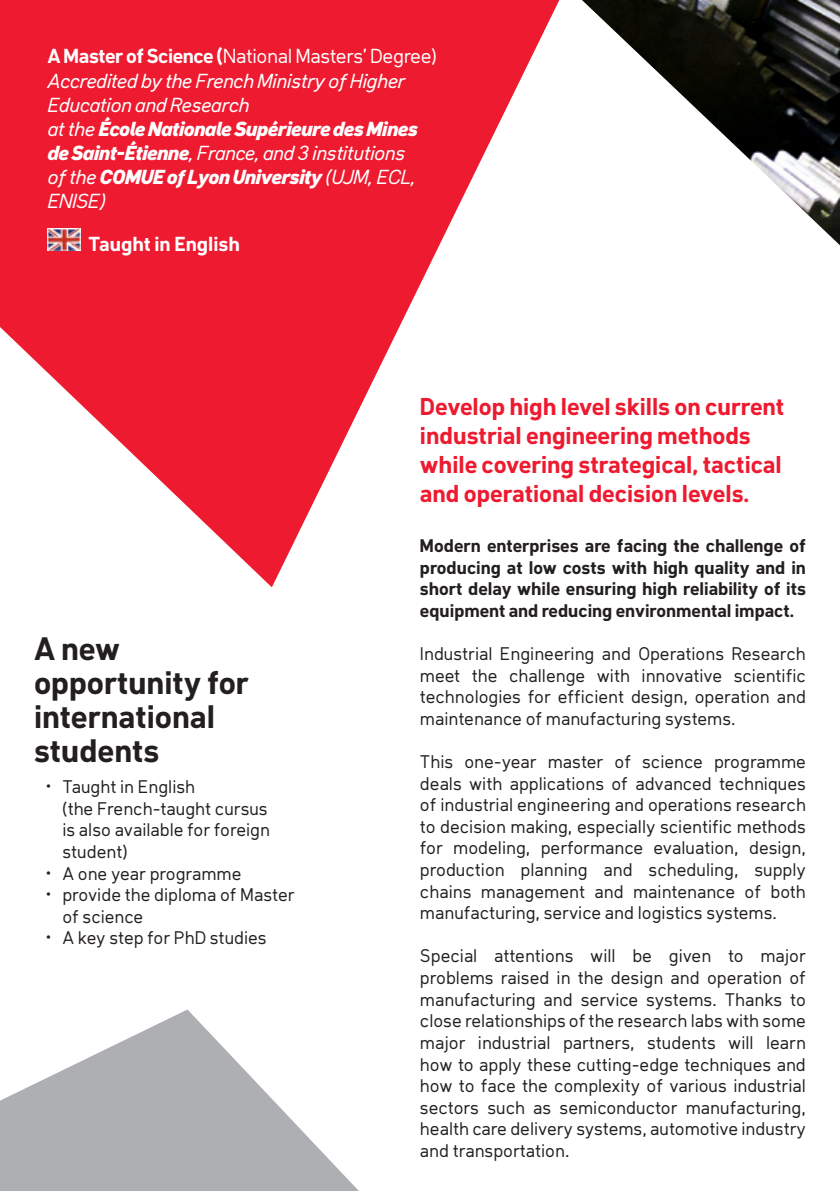
<style>
.page{position:relative;width:840px;height:1191px;background:#fff}
.page>*{position:absolute;margin:0;border:0;box-sizing:border-box;transform-origin:0 0}
.Style_de_paragraphe_3{font:700 32px/34px "Klima";color:#231f20}
.t1{font:700 24px/28.8px "Klima";color:#ee1a30}
.t2{font:italic 20px/24px "Klima";letter-spacing:-.02em;color:#fff}
.t3{font:20px "Klima";letter-spacing:-.02em;color:#fff}
.t4{font:italic 800 20px "Klima";letter-spacing:-.02em;color:#fff}
.Style_de_paragraphe_1{font:700 20px "Klima";color:#fff}
.t5{font:18px/21.6px "Klima";color:#231f20;text-align:justify}
.t6{font:700 18px/21.6px "Klima";color:#231f20;text-align:justify}
.s1{font-weight:700}
.s2{font-weight:400}
.s3{font-weight:800}
.s4{font-size:20px}
</style>
<div class="page">
<img style="left:582px;top:0;width:257px;height:245px">
<svg style="left:0;top:0;width:559px;height:587px;fill:#ee1a30"></svg>
<img style="left:47px;top:228px;width:34px;height:22px">
<svg style="left:0;top:1009px;width:359px;height:182px;fill:#aeafb3"></svg>
<p class="t3" style="left:47px;top:42px;width:391px"><span class="s1">A Master of Science (</span>National Masters’ Degree)</p>
<p class="t2" style="left:47px;top:67px;width:359px">Accredited by the French Ministry of Higher<br>Education and Research</p>
<p class="t4" style="left:47px;top:113px;width:371px"><span class="s2">at the</span> École Nationale Supérieure des Mines</p>
<p class="t2" style="left:47px;top:139px;width:369px"><span class="s3">de Saint-Étienne</span>, France, and 3 institutions of the <span class="s3">COMUE of Lyon University</span> (UJM, ECL,<br>ENISE)</p>
<p class="Style_de_paragraphe_1" style="left:89px;top:228px;width:153px">Taught in English</p>
<p class="Style_de_paragraphe_3" style="left:34px;top:629px;width:216px">A new opportunity for international students</p>
<p class="t5" style="left:62px;top:775px;width:209px;text-align:left;text-indent:-17px"><span class="s4">•</span> Taught in English<br>(the French-taught cursus is also available for foreign student)</p>
<p class="t5" style="left:45px;top:861px;width:197px"><span class="s4">•</span> A one year programme</p>
<p class="t5" style="left:62px;top:883px;width:233px;text-indent:-17px"><span class="s4">•</span> provide the diploma of Master of science</p>
<p class="t5" style="left:45px;top:926px;width:223px"><span class="s4">•</span> A key step for PhD studies</p>
<p class="t1" style="left:420px;top:390px;width:366px">Develop high level skills on current industrial engineering methods while covering strategical, tactical and operational decision levels.</p>
<p class="t6" style="left:420px;top:533px;width:387px">Modern enterprises are facing the challenge of producing at low costs with high quality and in short delay while ensuring high reliability of its equipment and reducing environmental impact.</p>
<p class="t5" style="left:420px;top:642px;width:387px">Industrial Engineering and Operations Research meet the challenge with innovative scientific technologies for efficient design, operation and maintenance of manufacturing systems.</p>
<p class="t5" style="left:420px;top:750px;width:387px">This one-year master of science programme deals with applications of advanced techniques of industrial engineering and operations research to decision making, especially scientific methods for modeling, performance evaluation, design, production planning and scheduling, supply chains management and maintenance of both manufacturing, service and logistics systems.</p>
<p class="t5" style="left:420px;top:944px;width:387px">Special attentions will be given to major problems raised in the design and operation of manufacturing and service systems. Thanks to close relationships of the research labs with some major industrial partners, students will learn how to apply these cutting-edge techniques and how to face the complexity of various industrial sectors such as semiconductor manufacturing, health care delivery systems, automotive industry and transportation.</p>
</div>
